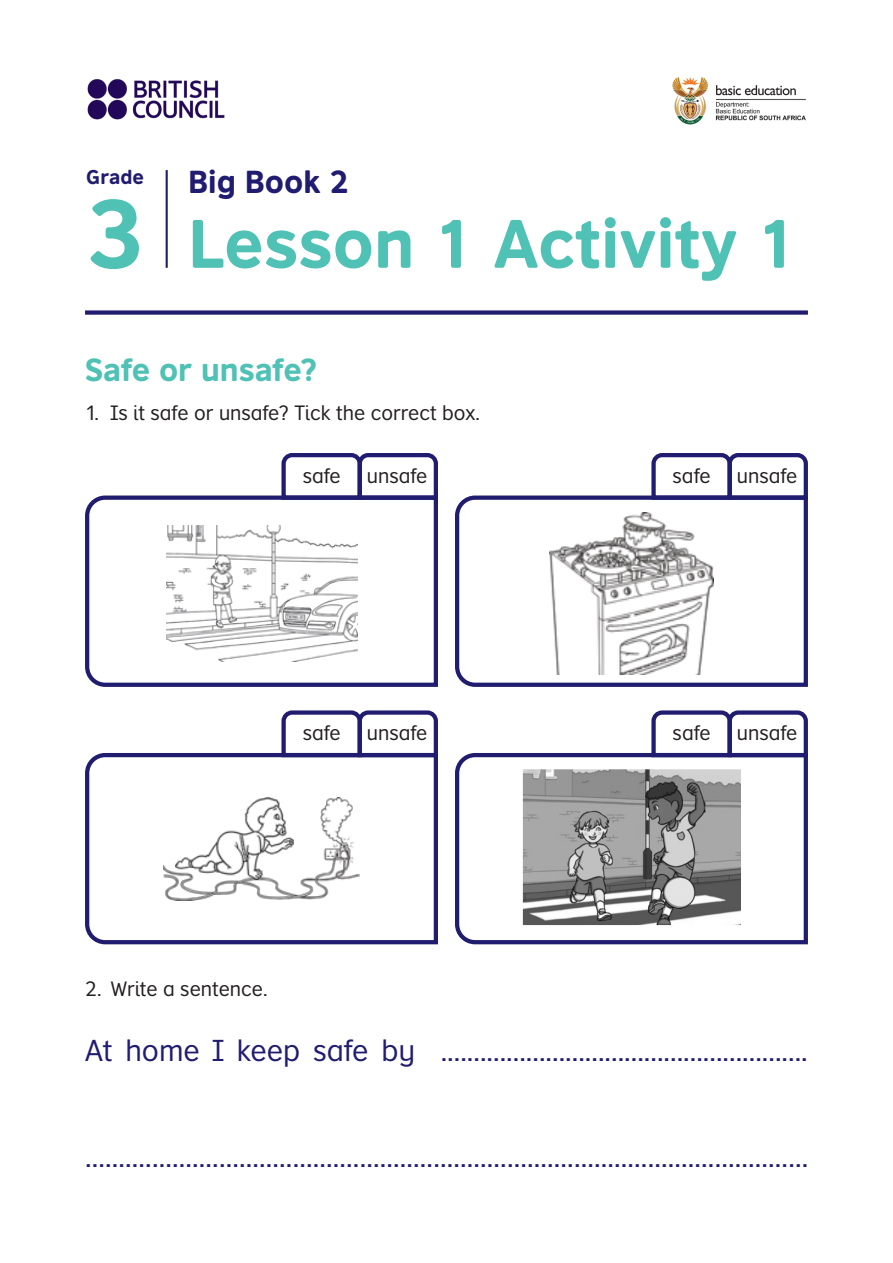
<style>
.page{position:relative;width:893px;height:1263px;background:#fff}
.page>*{position:absolute;margin:0;border:0;box-sizing:border-box;transform-origin:0 0}
.t1{font:90.9px "British Council Sans Headline";color:#50c1b5}
.t2{font:64.5px "British Council Sans Headline";color:#50c1b5}
.t3{font:30px "British Council Sans Headline";color:#50c1b5}
.t4{font:30px "British Council Sans Headline";color:#201c70}
.t5{font:28.5px "British Council Sans Inf";color:#201c70}
.t6{font:19.5px "British Council Sans Inf";color:#231f20}
.t7{font:18.75px "British Council Sans Headline";letter-spacing:.005em;color:#201c70}
</style>
<div class="page">
<svg style="left:85px;top:495px;width:353px;height:192px"></svg>
<svg style="left:85px;top:753px;width:353px;height:192px"></svg>
<svg style="left:455px;top:753px;width:353px;height:192px"></svg>
<svg style="left:455px;top:495px;width:353px;height:192px"></svg>
<hr style="left:166px;top:170px;width:2px;height:98px;background:#201c70">
<div style="left:85px;top:310px;width:723px;height:5px;background:#201c70"></div>
<img style="left:166px;top:525px;width:192px;height:136px">
<svg style="left:279px;top:453px;width:159px;height:49px"></svg>
<svg style="left:279px;top:710px;width:159px;height:49px"></svg>
<svg style="left:649px;top:710px;width:159px;height:49px"></svg>
<svg style="left:649px;top:453px;width:159px;height:49px"></svg>
<img style="left:163px;top:797px;width:197px;height:103px">
<img style="left:175px;top:797px;width:118px;height:83px">
<img style="left:550px;top:512px;width:163px;height:162px">
<img style="left:672px;top:77px;width:134px;height:48px">
<img style="left:87px;top:79px;width:138px;height:41px">
<img style="left:522px;top:768px;width:219px;height:161px">
<p class="t7" style="left:86px;top:163px;width:59px">Grade</p>
<p class="t1" style="left:86px;top:162px;width:60px">3</p>
<p class="t4" style="left:188px;top:158px;width:163px">Big Book 2</p>
<p class="t2" style="left:188px;top:193px;width:611px">Lesson 1 Activity 1</p>
<p class="t3" style="left:85px;top:346px;width:233px">Safe or unsafe?</p>
<p class="t6" style="left:85px;top:401px;width:397px">1. Is it safe or unsafe? Tick the correct box.</p>
<p class="t6" style="left:303px;top:463px;width:40px">safe</p>
<p class="t6" style="left:737px;top:463px;width:62px">unsafe</p>
<p class="t6" style="left:367px;top:463px;width:62px">unsafe</p>
<p class="t6" style="left:673px;top:463px;width:40px">safe</p>
<p class="t6" style="left:303px;top:721px;width:40px">safe</p>
<p class="t6" style="left:673px;top:721px;width:40px">safe</p>
<p class="t6" style="left:367px;top:721px;width:62px">unsafe</p>
<p class="t6" style="left:737px;top:721px;width:62px">unsafe</p>
<p class="t6" style="left:85px;top:977px;width:184px">2. Write a sentence.</p>
<p class="t5" style="left:85px;top:1033px;width:724px">At home I keep safe by ........................................................</p>
<p class="t5" style="left:85px;top:1138px;width:725px">............................................................................................................</p>
</div>
